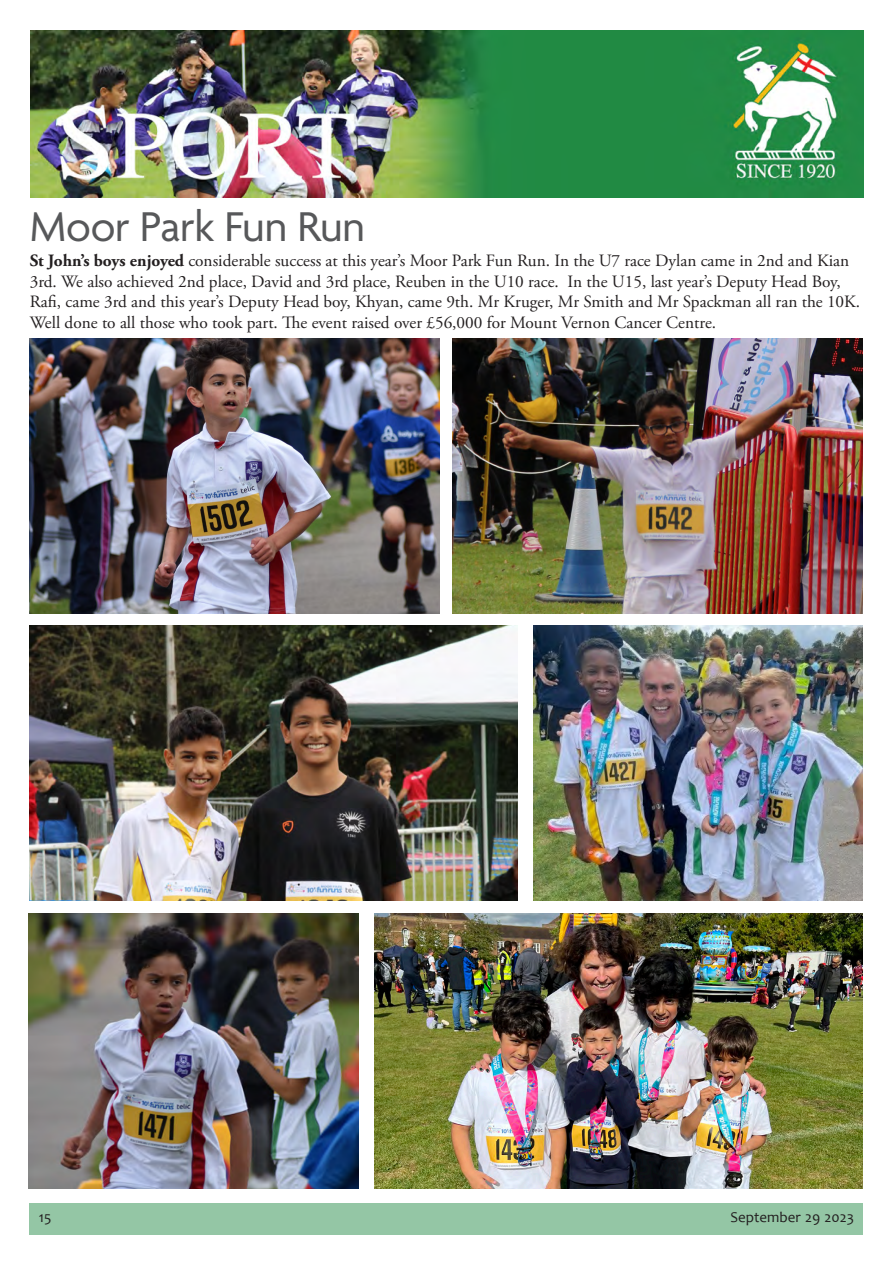
<style>
.page{position:relative;width:893px;height:1263px;background:#fff}
.page>*{position:absolute;margin:0;border:0;box-sizing:border-box;transform-origin:0 0}
.t1{font:45px "Agenda";letter-spacing:-.005em;color:#57585a}
.t2{font:17.25px/20.7px "Adobe Garamond Pro";color:#231f20}
.t3{font:15px "Candara";color:#231f20}
.s1{font-weight:700}
</style>
<div class="page">
<div style="left:30px;top:1203px;width:833px;height:32px;background:#94c6a5"></div>
<img style="left:30px;top:31px;width:834px;height:167px">
<img style="left:29px;top:339px;width:411px;height:275px">
<img style="left:29px;top:913px;width:329px;height:275px">
<img style="left:375px;top:913px;width:488px;height:275px">
<img style="left:29px;top:626px;width:488px;height:275px">
<img style="left:533px;top:626px;width:330px;height:275px">
<img style="left:452px;top:339px;width:411px;height:275px">
<p class="t1" style="left:30px;top:202px;width:337px">Moor Park Fun Run</p>
<p class="t2" style="left:30px;top:251px;width:832px"><span class="s1">St John’s boys enjoyed</span> considerable success at this year’s Moor Park Fun Run. In the U7 race Dylan came in 2nd and Kian 3rd. We also achieved 2nd place, David and 3rd place, Reuben in the U10 race. In the U15, last year’s Deputy Head Boy, Rafi, came 3rd and this year’s Deputy Head boy, Khyan, came 9th. Mr Kruger, Mr Smith and Mr Spackman all ran the 10K.<br>Well done to all those who took part. The event raised over £56,000 for Mount Vernon Cancer Centre.</p>
<p class="t3" style="left:39px;top:1207px;width:14px">15</p>
<p class="t3" style="left:730px;top:1207px;width:125px">September 29 2023</p>
</div>
